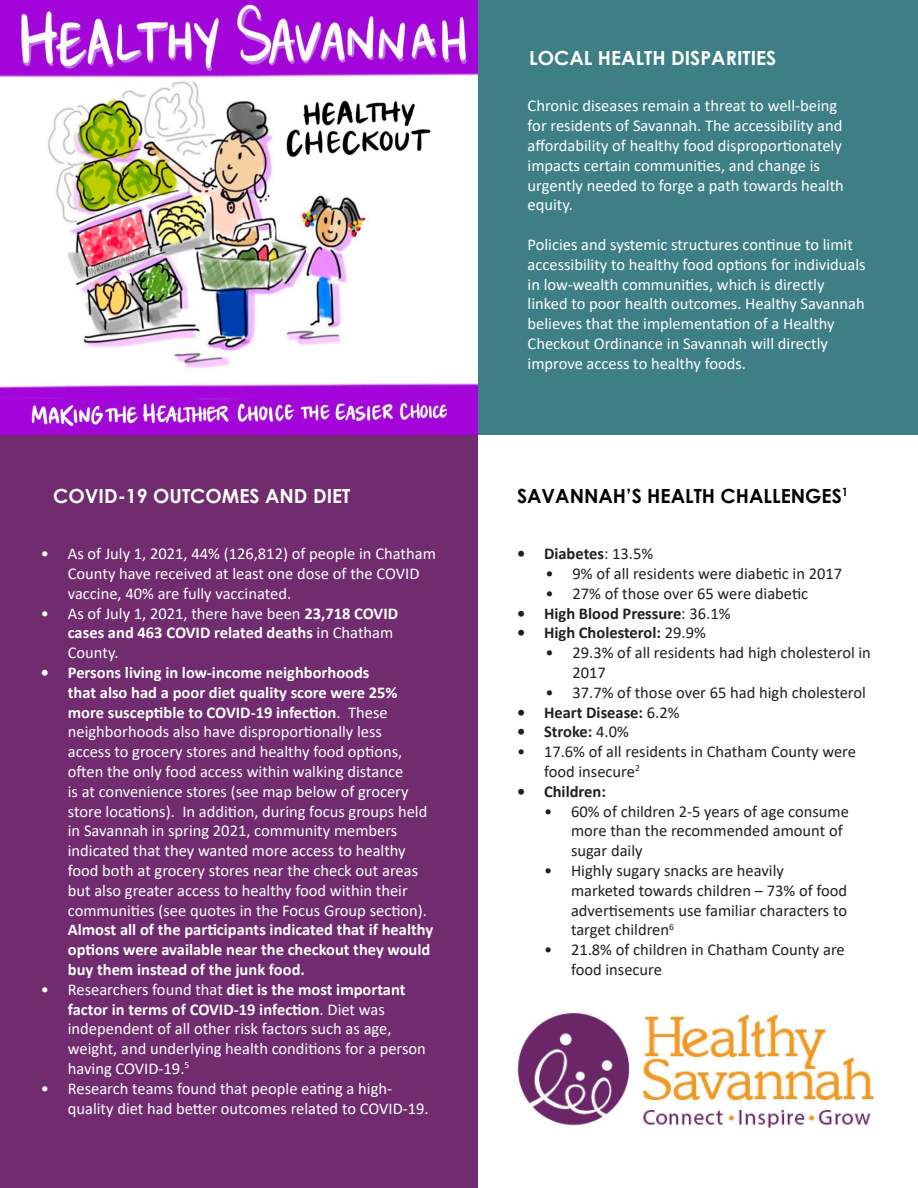
<style>
.page{position:relative;width:918px;height:1188px;background:#fff}
.page>*{position:absolute;margin:0;border:0;box-sizing:border-box;transform-origin:0 0}
.t1{font:700 19.5px "Century Gothic";color:#fff}
.t2{font:700 19.5px "Century Gothic";color:#000}
.t3{font:16.5px/19.8px "Calibri";color:#fff}
.t4{font:16.5px/19.8px "Calibri";color:#231f20}
.t5{font:700 16.5px "Calibri";color:#231f20}
.s1{font-weight:700}
.s2{font-weight:400}
</style>
<div class="page">
<div style="left:0;top:434px;width:478px;height:754px;background:#702c6e"></div>
<div style="left:478px;top:0;width:440px;height:434px;background:#3d7f85"></div>
<img style="left:0;top:0;width:478px;height:434px">
<img style="left:517px;top:1013px;width:358px;height:115px">
<p class="t1" style="left:529px;top:43px;width:249px">LOCAL HEALTH DISPARITIES</p>
<p class="t3" style="left:528px;top:96px;width:318px">Chronic diseases remain a threat to well-being for residents of Savannah. The accessibility and affordability of healthy food disproportionately impacts certain communities, and change is urgently needed to forge a path towards health equity.</p>
<p class="t3" style="left:528px;top:234px;width:339px">Policies and systemic structures continue to limit accessibility to healthy food options for individuals in low-wealth communities, which is directly linked to poor health outcomes. Healthy Savannah believes that the implementation of a Healthy Checkout Ordinance in Savannah will directly improve access to healthy foods.</p>
<p class="t1" style="left:53px;top:481px;width:299px">COVID-19 OUTCOMES AND DIET</p>
<p class="t2" style="left:517px;top:481px;width:333px">SAVANNAH’S HEALTH CHALLENGES<sup>1</sup></p>
<p class="t3" style="left:68px;top:543px;width:370px;text-indent:-27px">• As of July 1, 2021, 44% (126,812) of people in Chatham<br>County have received at least one dose of the COVID vaccine, 40% are fully vaccinated.</p>
<p class="t3" style="left:68px;top:603px;width:332px;text-indent:-27px">• As of July 1, 2021, there have been <span class="s1">23,718 COVID cases and 463 COVID related deaths</span> in Chatham<br>County.</p>
<p class="t3" style="left:68px;top:662px;width:367px;text-indent:-27px"><span class="s1">• Persons living in low-income neighborhoods<br>that also had a poor diet quality score were 25% more susceptible to COVID-19 infection</span>. These neighborhoods also have disproportionally less<br>access to grocery stores and healthy food options, often the only food access within walking distance<br>is at convenience stores (see map below of grocery store locations). In addition, during focus groups held in Savannah in spring 2021, community members indicated that they wanted more access to healthy food both at grocery stores near the check out areas but also greater access to healthy food within their communities (see quotes in the Focus Group section).<br><span class="s1">Almost all of the participants indicated that if healthy options were available near the checkout they would buy them instead of the junk food.</span></p>
<p class="t3" style="left:68px;top:979px;width:360px;text-indent:-27px">• Researchers found that <span class="s1">diet is the most important factor in terms of COVID-19 infection</span>. Diet was independent of all other risk factors such as age, weight, and underlying health conditions for a person having COVID-19.<sup>5</sup></p>
<p class="t3" style="left:68px;top:1078px;width:362px;text-indent:-27px">• Research teams found that people eating a high&shy;quality diet had better outcomes related to COVID-19.</p>
<p class="t5" style="left:517px;top:542px;width:138px">• Diabetes<span class="s2">: 13.5%</span></p>
<p class="t4" style="left:546px;top:563px;width:298px">• 9% of all residents were diabetic in 2017</p>
<p class="t4" style="left:546px;top:583px;width:264px">• 27% of those over 65 were diabetic</p>
<p class="t5" style="left:517px;top:601px;width:215px">• High Blood Pressure<span class="s2">: 36.1%</span></p>
<p class="t5" style="left:517px;top:621px;width:190px">• High Cholesterol: <span class="s2">29.9%</span></p>
<p class="t4" style="left:573px;top:642px;width:300px;text-indent:-27px">• 29.3% of all residents had high cholesterol in<br>2017</p>
<p class="t4" style="left:546px;top:682px;width:322px">• 37.7% of those over 65 had high cholesterol</p>
<p class="t5" style="left:517px;top:700px;width:164px">• Heart Disease: <span class="s2">6.2%</span></p>
<p class="t5" style="left:517px;top:720px;width:113px">• Stroke: <span class="s2">4.0%</span></p>
<p class="t4" style="left:544px;top:741px;width:313px;text-indent:-27px">• 17.6% of all residents in Chatham County were food insecure<sup>2</sup></p>
<p class="t5" style="left:517px;top:780px;width:90px">• Children:</p>
<p class="t4" style="left:571px;top:801px;width:279px;text-indent:-27px">• 60% of children 2-5 years of age consume more than the recommended amount of sugar daily</p>
<p class="t4" style="left:571px;top:860px;width:278px;text-indent:-27px">• Highly sugary snacks are heavily marketed towards children – 73% of food advertisements use familiar characters to target children<sup>6</sup></p>
<p class="t4" style="left:571px;top:939px;width:275px;text-indent:-27px">• 21.8% of children in Chatham County are food insecure</p>
</div>
